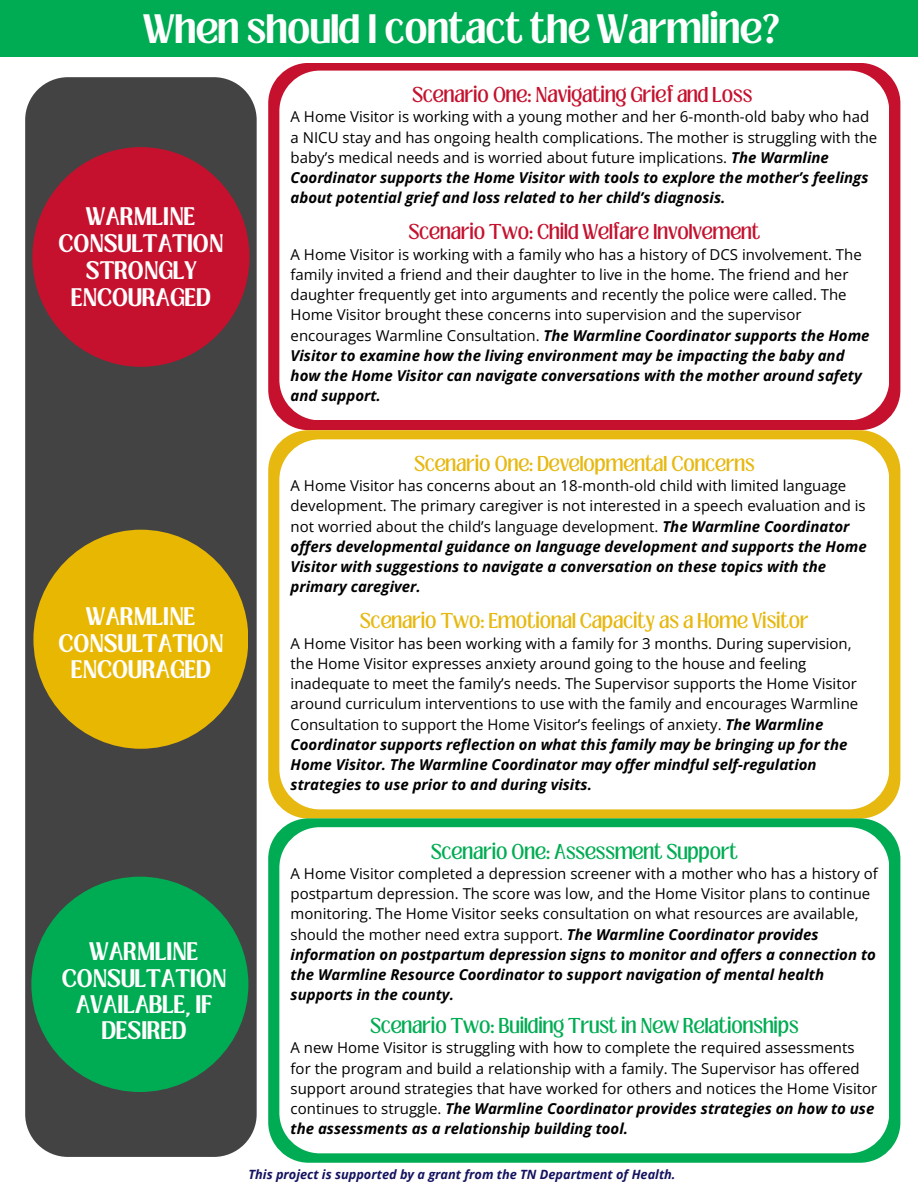
<style>
.page{position:relative;width:918px;height:1188px;background:#fff}
.page>*{position:absolute;margin:0;border:0;box-sizing:border-box;transform-origin:0 0}
.t1{font:700 31.5px "Loubag";color:#fff}
.t2{font:700 19.5px/27px "Loubag";color:#fff;text-align:center}
.t3{font:16.5px "Loubag";color:#e6b810}
.t4{font:16.5px "Loubag";color:#00ac53}
.t5{font:16.5px "Loubag";color:#c5112e}
.t6{font:15px/20.2px "Open Sans";color:#000}
.t7{font:italic 700 12.75px "Open Sans";color:#15135f}
.s1{font-weight:700;font-style:italic}
</style>
<div class="page">
<div style="left:0;top:0;width:918px;height:56px;background:#00ac53"></div>
<div style="left:268px;top:63px;width:632px;height:367px;background:#c5112e;border-radius:40px"></div>
<div style="left:279px;top:71px;width:610px;height:349px;background:#fff;border-radius:40px"></div>
<div style="left:25px;top:77px;width:232px;height:1080px;background:#444343"></div>
<div style="left:32px;top:147px;width:217px;height:220px;background:#c5112e;border-radius:50%"></div>
<div style="left:33px;top:530px;width:215px;height:219px;background:#e8b702;border-radius:50%"></div>
<div style="left:31px;top:877px;width:217px;height:215px;background:#00ac53;border-radius:50%"></div>
<div style="left:268px;top:430px;width:632px;height:389px;background:#e6b810;border-radius:40px"></div>
<div style="left:279px;top:439px;width:610px;height:370px;background:#fff;border-radius:40px"></div>
<div style="left:268px;top:818px;width:632px;height:345px;background:#00ac53;border-radius:40px"></div>
<div style="left:279px;top:827px;width:610px;height:326px;background:#fff;border-radius:40px"></div>
<p class="t1" style="left:144px;top:3px;width:638px">When should I contact the Warmline?</p>
<p class="t2" style="left:58px;top:203px;width:167px">WARMLINE<br>CONSULTATION<br>STRONGLY<br>ENCOURAGED</p>
<p class="t2" style="left:58px;top:603px;width:167px">WARMLINE<br>CONSULTATION<br>ENCOURAGED</p>
<p class="t2" style="left:62px;top:938px;width:167px;line-height:26.5px">WARMLINE<br>CONSULTATION<br>AVAILABLE, IF<br>DESIRED</p>
<p class="t5" style="left:412px;top:81px;width:341px">Scenario One: Navigating Grief and Loss</p>
<p class="t6" style="left:291px;top:106px;width:588px">A Home Visitor is working with a young mother and her 6-month-old baby who had a NICU stay and has ongoing health complications. The mother is struggling with the baby’s medical needs and is worried about future implications. <span class="s1">The Warmline Coordinator supports the Home Visitor with tools to explore the mother’s feelings about potential grief and loss related to her child’s diagnosis.</span></p>
<p class="t5" style="left:409px;top:219px;width:353px">Scenario Two: Child Welfare Involvement</p>
<p class="t6" style="left:291px;top:244px;width:580px">A Home Visitor is working with a family who has a history of DCS involvement. The family invited a friend and their daughter to live in the home. The friend and her daughter frequently get into arguments and recently the police were called. The Home Visitor brought these concerns into supervision and the supervisor encourages Warmline Consultation. <span class="s1">The Warmline Coordinator supports the Home Visitor to examine how the living environment may be impacting the baby and how the Home Visitor can navigate conversations with the mother around safety and support.</span></p>
<p class="t3" style="left:414px;top:450px;width:342px">Scenario One: Developmental Concerns</p>
<p class="t6" style="left:291px;top:475px;width:578px">A Home Visitor has concerns about an 18-month-old child with limited language development. The primary caregiver is not interested in a speech evaluation and is not worried about the child’s language development. <span class="s1">The Warmline Coordinator offers developmental guidance on language development and supports the Home Visitor with suggestions to navigate a conversation on these topics with the primary caregiver.</span></p>
<p class="t3" style="left:360px;top:608px;width:450px">Scenario Two: Emotional Capacity as a Home Visitor</p>
<p class="t6" style="left:291px;top:633px;width:569px">A Home Visitor has been working with a family for 3 months. During supervision, the Home Visitor expresses anxiety around going to the house and feeling inadequate to meet the family’s needs. The Supervisor supports the Home Visitor around curriculum interventions to use with the family and encourages Warmline Consultation to support the Home Visitor’s feelings of anxiety. <span class="s1">The Warmline Coordinator supports reflection on what this family may be bringing up for the Home Visitor. The Warmline Coordinator may offer mindful self-regulation strategies to use prior to and during visits.</span></p>
<p class="t4" style="left:431px;top:838px;width:308px">Scenario One: Assessment Support</p>
<p class="t6" style="left:291px;top:863px;width:589px">A Home Visitor completed a depression screener with a mother who has a history of postpartum depression. The score was low, and the Home Visitor plans to continue monitoring. The Home Visitor seeks consultation on what resources are available, should the mother need extra support. <span class="s1">The Warmline Coordinator provides information on postpartum depression signs to monitor and offers a connection to the Warmline Resource Coordinator to support navigation of mental health supports in the county.</span></p>
<p class="t4" style="left:370px;top:1012px;width:430px">Scenario Two: Building Trust in New Relationships</p>
<p class="t6" style="left:291px;top:1037px;width:588px">A new Home Visitor is struggling with how to complete the required assessments for the program and build a relationship with a family. The Supervisor has offered support around strategies that have worked for others and notices the Home Visitor continues to struggle. <span class="s1">The Warmline Coordinator provides strategies on how to use the assessments as a relationship building tool.</span></p>
<p class="t7" style="left:248px;top:1165px;width:429px">This project is supported by a grant from the TN Department of Health.</p>
</div>
